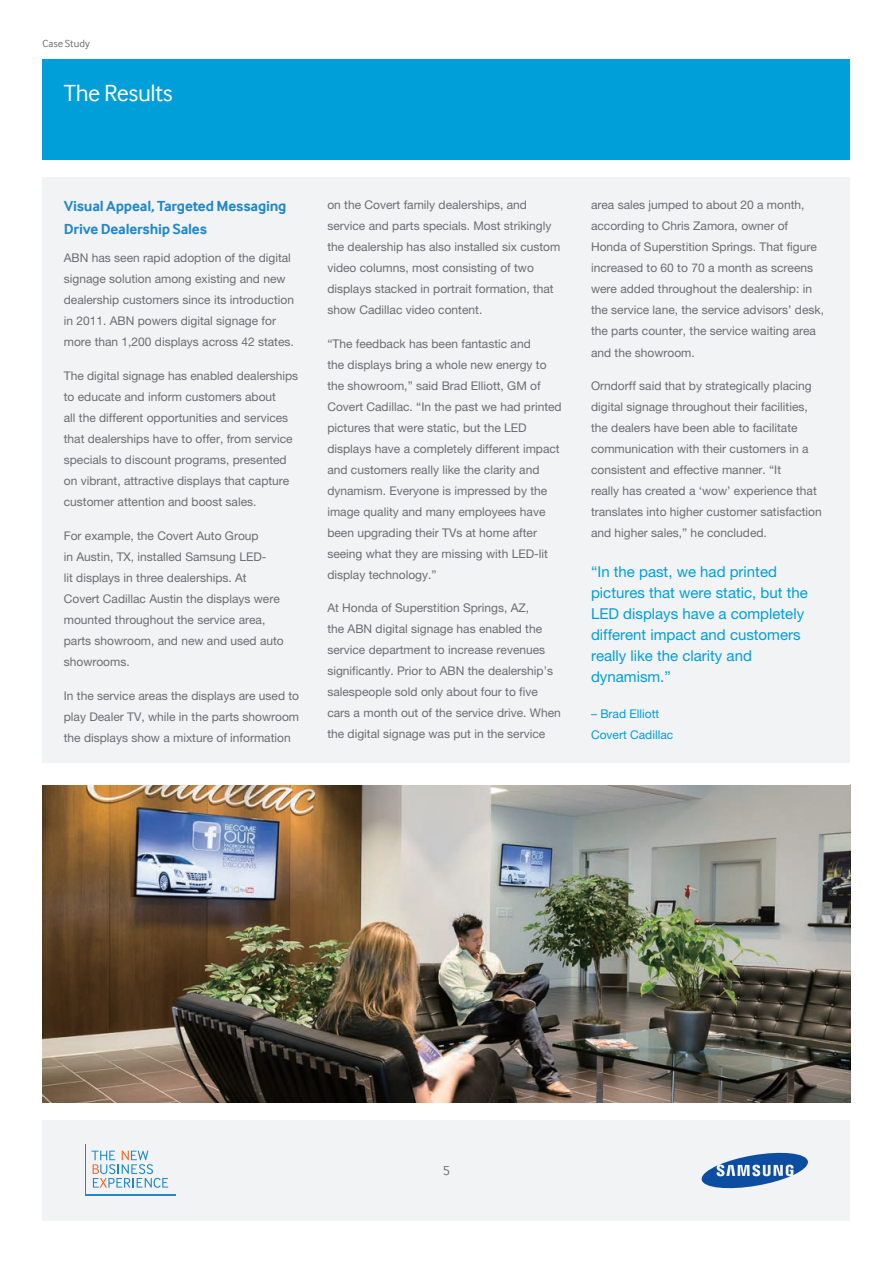
<style>
.page{position:relative;width:893px;height:1263px;background:#fff}
.page>*{position:absolute;margin:0;border:0;box-sizing:border-box;transform-origin:0 0}
.t1{font:24px "Samsung Inter Face";letter-spacing:-.02em;color:#fff}
.t2{font:15px/21px "Helvetica Neue LT Pro";color:#009fda}
.t3{font:700 15px/22.5px "Samsung Inter Face";letter-spacing:-.01em;color:#2088c9}
.t4{font:13.5px "Samsung Inter Face";color:#6c6d70}
.t5{font:12px/21px "Helvetica Neue LT Pro";color:#6c6d70}
.t6{font:12px/21px "Helvetica Neue LT Pro";color:#009fda}
.t7{font:10.5px "Samsung Inter Face";letter-spacing:.005em;color:#6c6d70}
</style>
<div class="page">
<div style="left:43px;top:1120px;width:807px;height:100px;background:#f2f3f4"></div>
<svg style="left:92px;top:1151px;width:76px;height:37px"></svg>
<hr style="left:85px;top:1144px;width:1px;height:52px;background:#2088c9">
<hr style="left:85px;top:1194px;width:91px;height:2px;background:#2088c9">
<svg style="left:701px;top:1152px;width:107px;height:37px"></svg>
<div style="left:43px;top:60px;width:807px;height:100px;background:#009fda"></div>
<div style="left:43px;top:177px;width:807px;height:926px;background:#f2f3f4"></div>
<img style="left:43px;top:784px;width:807px;height:319px">
<div style="left:43px;top:763px;width:807px;height:21px;background:#fff"></div>
<p class="t7" style="left:43px;top:38px;width:49px">Case Study</p>
<h1 class="t1" style="left:64px;top:79px;width:111px">The Results</h1>
<p class="t3" style="left:64px;top:195px;width:224px">Visual Appeal, Targeted Messaging<br>Drive Dealership Sales</p>
<p class="t5" style="left:64px;top:247px;width:232px">ABN has seen rapid adoption of the digital signage solution among existing and new dealership customers since its introduction in 2011. ABN powers digital signage for more than 1,200 displays across 42 states.</p>
<p class="t5" style="left:64px;top:365px;width:236px">The digital signage has enabled dealerships to educate and inform customers about<br>all the different opportunities and services that dealerships have to offer, from service specials to discount programs, presented on vibrant, attractive displays that capture customer attention and boost sales.</p>
<p class="t5" style="left:64px;top:525px;width:222px">For example, the Covert Auto Group<br>in Austin, TX, installed Samsung LED-<br>lit displays in three dealerships. At Covert Cadillac Austin the displays were mounted throughout the service area, parts showroom, and new and used auto showrooms.</p>
<p class="t5" style="left:64px;top:685px;width:237px;text-align:justify">In the service areas the displays are used to play Dealer TV, while in the parts showroom the displays show a mixture of information</p>
<p class="t5" style="left:327px;top:194px;width:234px">on the Covert family dealerships, and service and parts specials. Most strikingly the dealership has also installed six custom video columns, most consisting of two displays stacked in portrait formation, that show Cadillac video content.</p>
<p class="t5" style="left:327px;top:333px;width:236px">“The feedback has been fantastic and<br>the displays bring a whole new energy to the showroom,” said Brad Elliott, GM of Covert Cadillac. “In the past we had printed pictures that were static, but the LED displays have a completely different impact and customers really like the clarity and dynamism. Everyone is impressed by the image quality and many employees have been upgrading their TVs at home after seeing what they are missing with LED-lit display technology.”</p>
<p class="t5" style="left:327px;top:597px;width:235px">At Honda of Superstition Springs, AZ,<br>the ABN digital signage has enabled the service department to increase revenues significantly. Prior to ABN the dealership’s salespeople sold only about four to five cars a month out of the service drive. When the digital signage was put in the service</p>
<p class="t5" style="left:591px;top:194px;width:234px">area sales jumped to about 20 a month, according to Chris Zamora, owner of Honda of Superstition Springs. That figure increased to 60 to 70 a month as screens were added throughout the dealership: in the service lane, the service advisors’ desk, the parts counter, the service waiting area</p>
<p class="t5" style="left:591px;top:342px;width:105px">and the showroom.</p>
<p class="t5" style="left:591px;top:375px;width:232px">Orndorff said that by strategically placing digital signage throughout their facilities, the dealers have been able to facilitate communication with their customers in a consistent and effective manner. “It<br>really has created a ‘wow’ experience that translates into higher customer satisfaction and higher sales,” he concluded.</p>
<p class="t2" style="left:591px;top:561px;width:218px">“In the past, we had printed pictures that were static, but the<br>LED displays have a completely different impact and customers really like the clarity and dynamism.”</p>
<p class="t6" style="left:591px;top:703px;width:84px">– Brad Elliott<br>Covert Cadillac</p>
<p class="t4" style="left:443px;top:1162px;width:9px">5</p>
</div>
